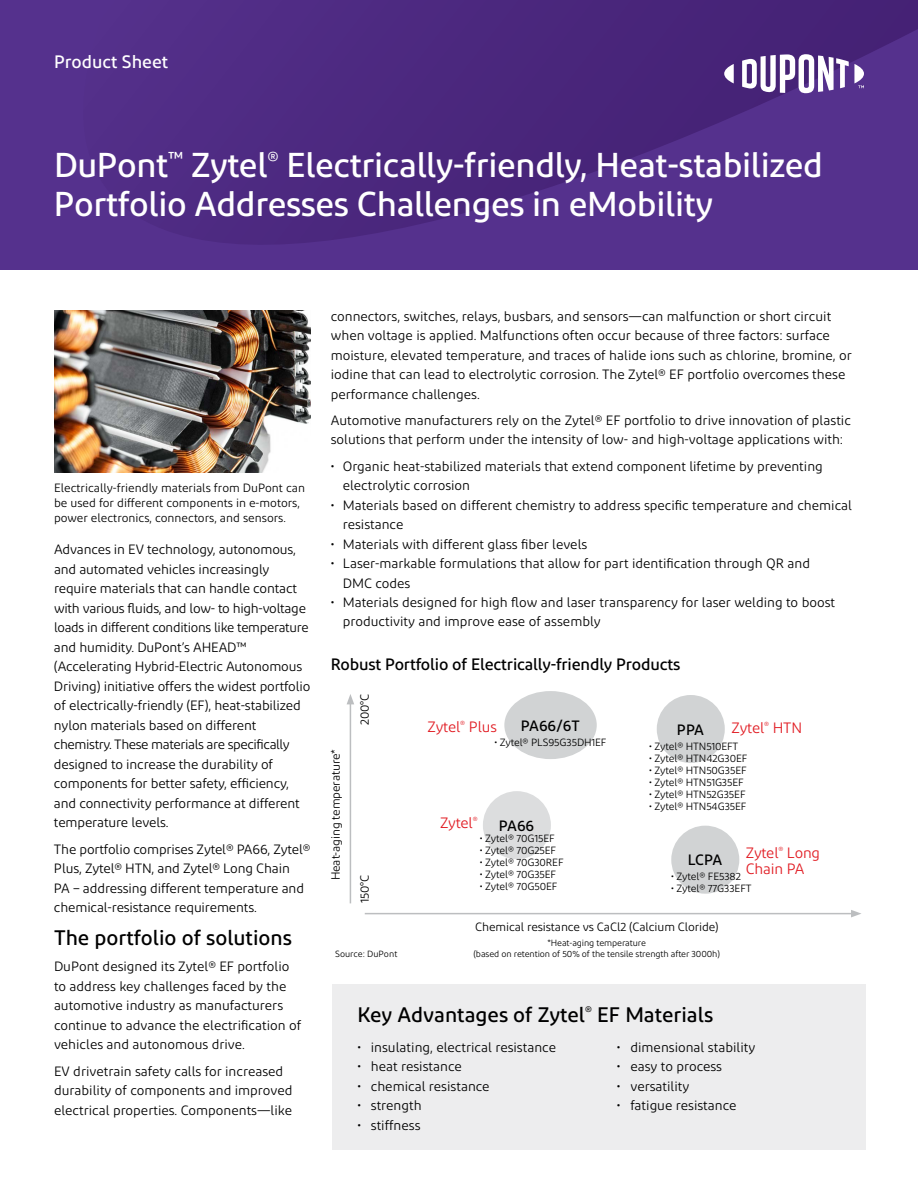
<style>
.page{position:relative;width:918px;height:1188px;background:#fff}
.page>*{position:absolute;margin:0;border:0;box-sizing:border-box;transform-origin:0 0}
.t1{font:500 34.5px/39px "Diodrum";letter-spacing:-.01em;color:#fff}
.t2{font:500 21px "Diodrum";color:#000}
.t3{font:500 18px "Diodrum";color:#fff}
.t4{font:500 16.5px "Diodrum";letter-spacing:-.01em;color:#000}
.t5{font:15px/16.5px "Diodrum";letter-spacing:-.01em;color:#e11b22}
.t6{font:500 15px "Diodrum";color:#000}
.t7{font:13.5px/19.5px "Diodrum";color:#000}
.t8{font:12px/15px "Diodrum";color:#000}
.t9{font:10.5px "Diodrum";letter-spacing:-.01em;color:#000}
.t10{font:9px/10.5px "Diodrum";letter-spacing:-.01em;color:#000;text-align:center}
</style>
<div class="page">
<div style="left:0;top:0;width:918px;height:270px;background:#55318d"></div>
<svg style="left:189px;top:0;width:729px;height:245px"></svg>
<svg style="left:724px;top:64px;width:10px;height:19px"></svg>
<svg style="left:742px;top:54px;width:122px;height:39px"></svg>
<img style="left:54px;top:310px;width:256px;height:163px">
<div style="left:332px;top:984px;width:534px;height:165px;background:#ededee"></div>
<hr style="left:350px;top:702px;width:1px;height:201px;background:#bcbec0">
<svg style="left:347px;top:694px;width:7px;height:10px"></svg>
<hr style="left:365px;top:913px;width:488px;height:1px;background:#bcbec0">
<svg style="left:851px;top:910px;width:10px;height:7px"></svg>
<div style="left:483px;top:791px;width:68px;height:68px;background:#dcddde;border-radius:50%"></div>
<div style="left:504px;top:691px;width:93px;height:68px;background:#d1d3d4;border-radius:50%"></div>
<div style="left:671px;top:826px;width:68px;height:68px;background:#d1d3d4;border-radius:50%"></div>
<div style="left:657px;top:695px;width:68px;height:68px;background:#d1d3d4;border-radius:50%"></div>
<h3 class="t3" style="left:54px;top:50px;width:116px">Product Sheet</h3>
<h1 class="t1" style="left:54px;top:145px;width:771px">DuPont<sup>™</sup> Zytel<sup>®</sup> Electrically-friendly, Heat-stabilized<br>Portfolio Addresses Challenges in eMobility</h1>
<p class="t8" style="left:54px;top:480px;width:253px">Electrically-friendly materials from DuPont can be used for different components in e-motors, power electronics, connectors, and sensors.</p>
<p class="t7" style="left:54px;top:540px;width:258px">Advances in EV technology, autonomous, and automated vehicles increasingly require materials that can handle contact with various fluids, and low- to high-voltage loads in different conditions like temperature and humidity. DuPont’s AHEAD™ (Accelerating Hybrid-Electric Autonomous Driving) initiative offers the widest portfolio of electrically-friendly (EF), heat-stabilized nylon materials based on different chemistry. These materials are specifically designed to increase the durability of components for better safety, efficiency, and connectivity performance at different temperature levels.</p>
<p class="t7" style="left:54px;top:839px;width:258px">The portfolio comprises Zytel® PA66, Zytel® Plus, Zytel® HTN, and Zytel® Long Chain<br>PA – addressing different temperature and chemical-resistance requirements.</p>
<h2 class="t2" style="left:54px;top:925px;width:239px">The portfolio of solutions</h2>
<p class="t7" style="left:54px;top:957px;width:249px">DuPont designed its Zytel® EF portfolio to address key challenges faced by the automotive industry as manufacturers continue to advance the electrification of vehicles and autonomous drive.</p>
<p class="t7" style="left:54px;top:1061px;width:240px">EV drivetrain safety calls for increased durability of components and improved electrical properties. Components—like</p>
<p class="t7" style="left:331px;top:306px;width:522px">connectors, switches, relays, busbars, and sensors—can malfunction or short circuit when voltage is applied. Malfunctions often occur because of three factors: surface moisture, elevated temperature, and traces of halide ions such as chlorine, bromine, or iodine that can lead to electrolytic corrosion. The Zytel® EF portfolio overcomes these performance challenges.</p>
<p class="t7" style="left:331px;top:410px;width:522px">Automotive manufacturers rely on the Zytel® EF portfolio to drive innovation of plastic solutions that perform under the intensity of low- and high-voltage applications with:</p>
<p class="t7" style="left:343px;top:456px;width:482px;text-indent:-12px">• Organic heat-stabilized materials that extend component lifetime by preventing electrolytic corrosion</p>
<p class="t7" style="left:343px;top:495px;width:511px;text-indent:-12px">• Materials based on different chemistry to address specific temperature and chemical resistance</p>
<p class="t7" style="left:331px;top:534px;width:258px">• Materials with different glass fiber levels</p>
<p class="t7" style="left:343px;top:553px;width:469px;text-indent:-12px">• Laser-markable formulations that allow for part identification through QR and<br>DMC codes</p>
<p class="t7" style="left:343px;top:592px;width:494px;text-indent:-12px">• Materials designed for high flow and laser transparency for laser welding to boost productivity and improve ease of assembly</p>
<p class="t4" style="left:331px;top:653px;width:351px">Robust Portfolio of Electrically-friendly Products</p>
<p class="t8" style="left:328px;top:880px;width:133px;rotate:-90deg">Heat-aging temperature*</p>
<p class="t8" style="left:357px;top:725px;width:33px;rotate:-90deg">200°C</p>
<p class="t8" style="left:357px;top:903px;width:30px;rotate:-90deg">150°C</p>
<p class="t10" style="left:335px;top:948px;width:64px">Source: DuPont</p>
<p class="t6" style="left:521px;top:716px;width:60px">PA66/6T</p>
<p class="t5" style="left:428px;top:718px;width:71px">Zytel<sup>®</sup> Plus</p>
<p class="t5" style="left:732px;top:719px;width:72px">Zytel<sup>®</sup> HTN</p>
<p class="t6" style="left:677px;top:720px;width:29px">PPA</p>
<p class="t9" style="left:495px;top:736px;width:114px">• Zytel® PLS95G35DH1EF</p>
<p class="t5" style="left:440px;top:815px;width:39px">Zytel<sup>®</sup></p>
<p class="t6" style="left:499px;top:816px;width:37px">PA66</p>
<p class="t9" style="left:480px;top:832px;width:76px">• Zytel® 70G15EF</p>
<p class="t9" style="left:480px;top:844px;width:78px">• Zytel® 70G25EF</p>
<p class="t9" style="left:480px;top:856px;width:85px">• Zytel® 70G30REF</p>
<p class="t9" style="left:480px;top:868px;width:78px">• Zytel® 70G35EF</p>
<p class="t9" style="left:480px;top:880px;width:79px">• Zytel® 70G50EF</p>
<p class="t9" style="left:649px;top:740px;width:91px">• Zytel® HTN510EFT</p>
<p class="t9" style="left:649px;top:752px;width:100px">• Zytel® HTN42G30EF</p>
<p class="t9" style="left:649px;top:764px;width:99px">• Zytel® HTN50G35EF</p>
<p class="t9" style="left:649px;top:776px;width:96px">• Zytel® HTN51G35EF</p>
<p class="t9" style="left:649px;top:788px;width:98px">• Zytel® HTN52G35EF</p>
<p class="t9" style="left:649px;top:800px;width:99px">• Zytel® HTN54G35EF</p>
<p class="t5" style="left:746px;top:844px;width:76px">Zytel<sup>®</sup> Long<br>Chain PA</p>
<p class="t6" style="left:688px;top:851px;width:36px">LCPA</p>
<p class="t9" style="left:671px;top:870px;width:71px">• Zytel® FE5382</p>
<p class="t9" style="left:671px;top:882px;width:82px">• Zytel® 77G33EFT</p>
<p class="t8" style="left:475px;top:919px;width:245px">Chemical resistance vs CaCl2 (Calcium Cloride)</p>
<p class="t10" style="left:473px;top:938px;width:248px">*Heat-aging temperature<br>(based on retention of 50% of the tensile strength after 3000h)</p>
<h2 class="t2" style="left:357px;top:1001px;width:357px">Key Advantages of Zytel<sup>®</sup> EF Materials</h2>
<p class="t7" style="left:357px;top:1037px;width:200px">• insulating, electrical resistance</p>
<p class="t7" style="left:357px;top:1056px;width:106px">• heat resistance</p>
<p class="t7" style="left:357px;top:1076px;width:134px">• chemical resistance</p>
<p class="t7" style="left:357px;top:1095px;width:66px">• strength</p>
<p class="t7" style="left:357px;top:1115px;width:65px">• stiffness</p>
<p class="t7" style="left:617px;top:1037px;width:140px">• dimensional stability</p>
<p class="t7" style="left:617px;top:1056px;width:107px">• easy to process</p>
<p class="t7" style="left:617px;top:1076px;width:74px">• versatility</p>
<p class="t7" style="left:617px;top:1095px;width:121px">• fatigue resistance</p>
</div>
